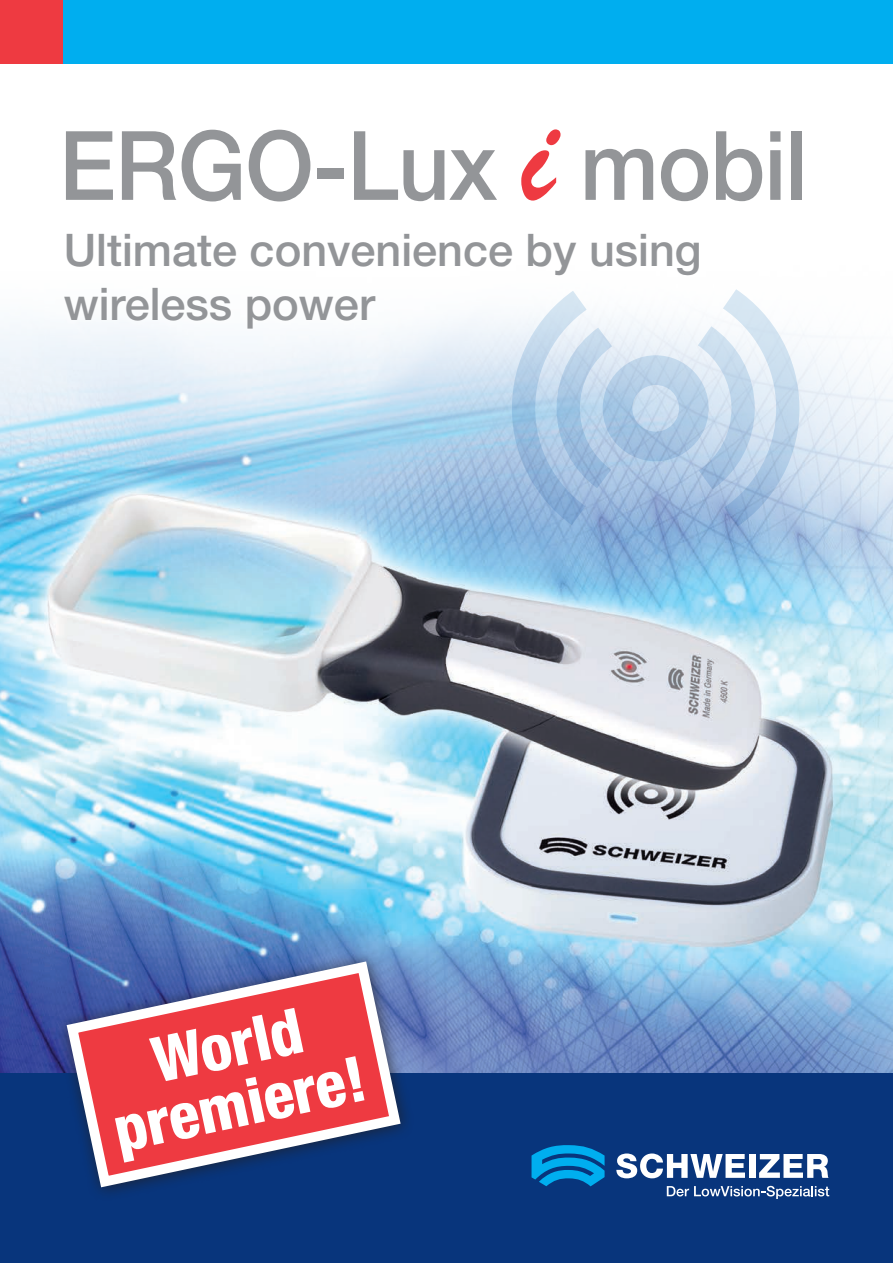
<style>
.page{position:relative;width:893px;height:1263px;background:#fff}
.page>*{position:absolute;margin:0;border:0;box-sizing:border-box;transform-origin:0 0}
.t1{font:500 96px "Helvetica Neue LT Std";letter-spacing:-.01em;color:#939598;scale:.94 1}
.t2{font:800 condensed 63px/60px "Helvetica Neue LT Std";color:#fff;text-align:center}
.t3{font:500 45px/54px "Helvetica Neue LT Std";color:#939598}
.s1{font-family:"Brush Script";font-weight:400;font-size:147px;color:#ee3a41}
</style>
<div class="page">
<hr style="left:0;top:0;width:1px;height:1263px;background:#e6e7e9">
<img style="left:0;top:111px;width:1px;height:54px">
<img style="left:0;top:165px;width:893px;height:909px">
<div style="left:0;top:0;width:64px;height:64px;background:#ee3a41"></div>
<div style="left:64px;top:0;width:829px;height:64px;background:#00aeef"></div>
<div style="left:0;top:1074px;width:893px;height:189px;background:#08357c"></div>
<svg style="left:616px;top:1153px;width:129px;height:25px"></svg>
<div style="left:749px;top:1154px;width:6px;height:24px;background:#fff"></div>
<svg style="left:759px;top:1154px;width:69px;height:24px"></svg>
<svg style="left:531px;top:1145px;width:74px;height:41px"></svg>
<svg style="left:667px;top:1186px;width:162px;height:13px"></svg>
<div style="left:56px;top:225px;width:653px;height:113px;background:#fff"></div>
<div style="left:55px;top:949px;width:360px;height:253px;background:#231f20;opacity:.75"></div>
<svg style="left:61px;top:956px;width:345px;height:237px"></svg>
<svg style="left:512px;top:289px;width:287px;height:238px"></svg>
<svg style="left:603px;top:355px;width:106px;height:106px;background:#b7cfe7"></svg>
<hr style="left:0;top:0;width:1px;height:64px;background:#00aeef">
<h1 class="t1" style="left:59px;top:108px;width:797px">ERGO-Lux <span class="s1">i</span> mobil</h1>
<p class="t3" style="left:64px;top:223px;width:639px">Ultimate convenience by using wireless power</p>
<h2 class="t2" style="left:96px;top:1041px;width:258px;rotate:-12deg">World premiere!</h2>
</div>
